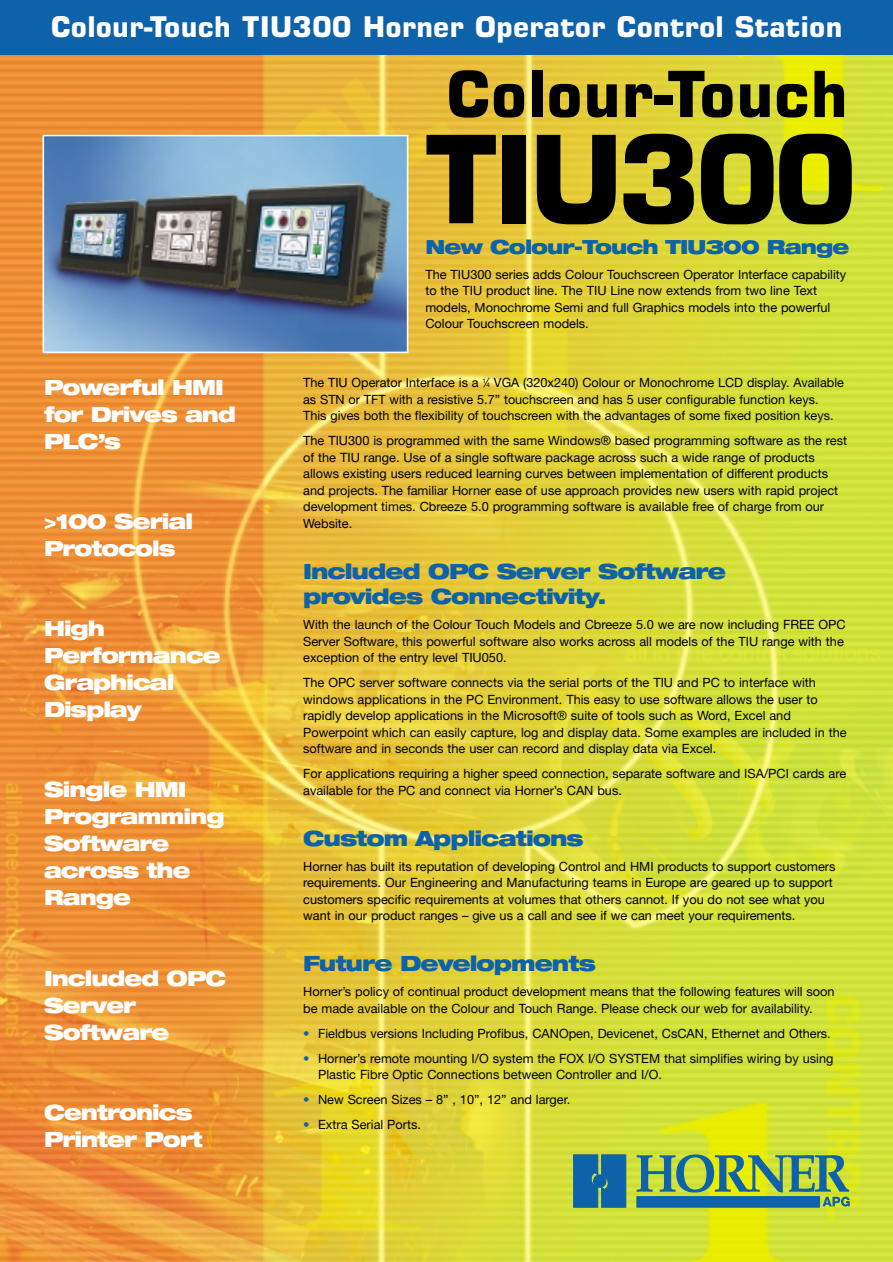
<style>
.page{position:relative;width:893px;height:1262px;background:#fff}
.page>*{position:absolute;margin:0;border:0;box-sizing:border-box;transform-origin:0 0}
.t1{font:700 121.5px "Square 721 BT";letter-spacing:-.055em;color:#000}
.t2{font:700 63.6px "Square 721 BT";color:#000}
.t3{font:700 28.5px "Square 721 BT";color:#fff}
.t4{font:900 expanded 21px/27px "Helvetica Neue";letter-spacing:-.05em;color:#fff}
.t5{font:900 expanded 21px/25.5px "Helvetica Neue";letter-spacing:-.05em;color:#0d62a9}
.t6{font:900 expanded 19.5px "Helvetica Neue";letter-spacing:-.05em;color:#0d62a9}
.t7{font:12.75px/16.5px "Helvetica Neue";color:#000}
.s1{font-size:6.3px}
.s2{color:#0d62a9}
</style>
<div class="page">
<img style="left:0;top:55px;width:892px;height:1206px">
<div style="left:0;top:0;width:892px;height:55px;background:#0d62a9"></div>
<img style="left:45px;top:138px;width:360px;height:212px">
<div style="left:42px;top:135px;width:366px;height:218px;border:2px solid #fff"></div>
<svg style="left:573px;top:1154px;width:53px;height:53px;background:#1869a2"></svg>
<div style="left:593px;top:1174px;width:13px;height:13px;background:#0d62a9;border:1px solid #0d62a9;border-radius:50%"></div>
<div style="left:636px;top:1196px;width:183px;height:11px;background:#0d62a9"></div>
<svg style="left:636px;top:1154px;width:213px;height:52px"></svg>
<h3 class="t3" style="left:51px;top:17px;width:793px">Colour-Touch TIU300 Horner Operator Control Station</h3>
<h2 class="t2" style="left:446px;top:71px;width:403px">Colour-Touch</h2>
<h1 class="t1" style="left:423px;top:135px;width:436px">TIU300</h1>
<h3 class="t4" style="left:44px;top:375px;width:193px">Powerful HMI for Drives and<br>PLC’s</h3>
<h3 class="t4" style="left:44px;top:510px;width:150px">&gt;100 Serial<br>Protocols</h3>
<h3 class="t4" style="left:44px;top:617px;width:178px">High<br>Performance<br>Graphical<br>Display</h3>
<h3 class="t4" style="left:44px;top:778px;width:182px">Single HMI<br>Programming<br>Software across the<br>Range</h3>
<h3 class="t4" style="left:44px;top:966px;width:184px">Included OPC<br>Server<br>Software</h3>
<h3 class="t4" style="left:44px;top:1100px;width:160px">Centronics<br>Printer Port</h3>
<h3 class="t6" style="left:425px;top:239px;width:425px">New Colour-Touch TIU300 Range</h3>
<p class="t7" style="left:425px;top:267px;width:422px">The TIU300 series adds Colour Touchscreen Operator Interface capability to the TIU product line. The TIU Line now extends from two line Text models, Monochrome Semi and full Graphics models into the powerful Colour Touchscreen models.</p>
<p class="t7" style="left:303px;top:375px;width:542px">The TIU Operator Interface is a <sup>1</sup>⁄<span class="s1">4</span> VGA (320x240) Colour or Monochrome LCD display. Available as STN or TFT with a resistive 5.7” touchscreen and has 5 user configurable function keys.<br>This gives both the flexibility of touchscreen with the advantages of some fixed position keys.</p>
<p class="t7" style="left:303px;top:433px;width:545px">The TIU300 is programmed with the same Windows® based programming software as the rest of the TIU range. Use of a single software package across such a wide range of products allows existing users reduced learning curves between implementation of different products and projects. The familiar Horner ease of use approach provides new users with rapid project development times. Cbreeze 5.0 programming software is available free of charge from our Website.</p>
<h3 class="t5" style="left:303px;top:560px;width:424px">Included OPC Server Software provides Connectivity.</h3>
<p class="t7" style="left:303px;top:617px;width:544px">With the launch of the Colour Touch Models and Cbreeze 5.0 we are now including FREE OPC<br>Server Software, this powerful software also works across all models of the TIU range with the exception of the entry level TIU050.</p>
<p class="t7" style="left:303px;top:675px;width:545px">The OPC server software connects via the serial ports of the TIU and PC to interface with windows applications in the PC Environment. This easy to use software allows the user to rapidly develop applications in the Microsoft® suite of tools such as Word, Excel and Powerpoint which can easily capture, log and display data. Some examples are included in the software and in seconds the user can record and display data via Excel.</p>
<p class="t7" style="left:303px;top:766px;width:544px">For applications requiring a higher speed connection, separate software and ISA/PCI cards are available for the PC and connect via Horner’s CAN bus.</p>
<h3 class="t5" style="left:303px;top:827px;width:282px">Custom Applications</h3>
<p class="t7" style="left:303px;top:859px;width:534px">Horner has built its reputation of developing Control and HMI products to support customers requirements. Our Engineering and Manufacturing teams in Europe are geared up to support customers specific requirements at volumes that others cannot. If you do not see what you want in our product ranges – give us a call and see if we can meet your requirements.</p>
<h3 class="t5" style="left:303px;top:953px;width:294px">Future Developments</h3>
<p class="t7" style="left:303px;top:984px;width:533px">Horner’s policy of continual product development means that the following features will soon be made available on the Colour and Touch Range. Please check our web for availability.</p>
<p class="t7" style="left:303px;top:1026px;width:529px"><span class="s2">•</span> Fieldbus versions Including Profibus, CANOpen, Devicenet, CsCAN, Ethernet and Others.</p>
<p class="t7" style="left:318px;top:1051px;width:517px;text-indent:-15px"><span class="s2">•</span> Horner’s remote mounting I/O system the FOX I/O SYSTEM that simplifies wiring by using<br>Plastic Fibre Optic Connections between Controller and I/O.</p>
<p class="t7" style="left:303px;top:1092px;width:268px"><span class="s2">•</span> New Screen Sizes – 8” , 10”, 12” and larger.</p>
<p class="t7" style="left:303px;top:1117px;width:119px"><span class="s2">•</span> Extra Serial Ports.</p>
</div>
